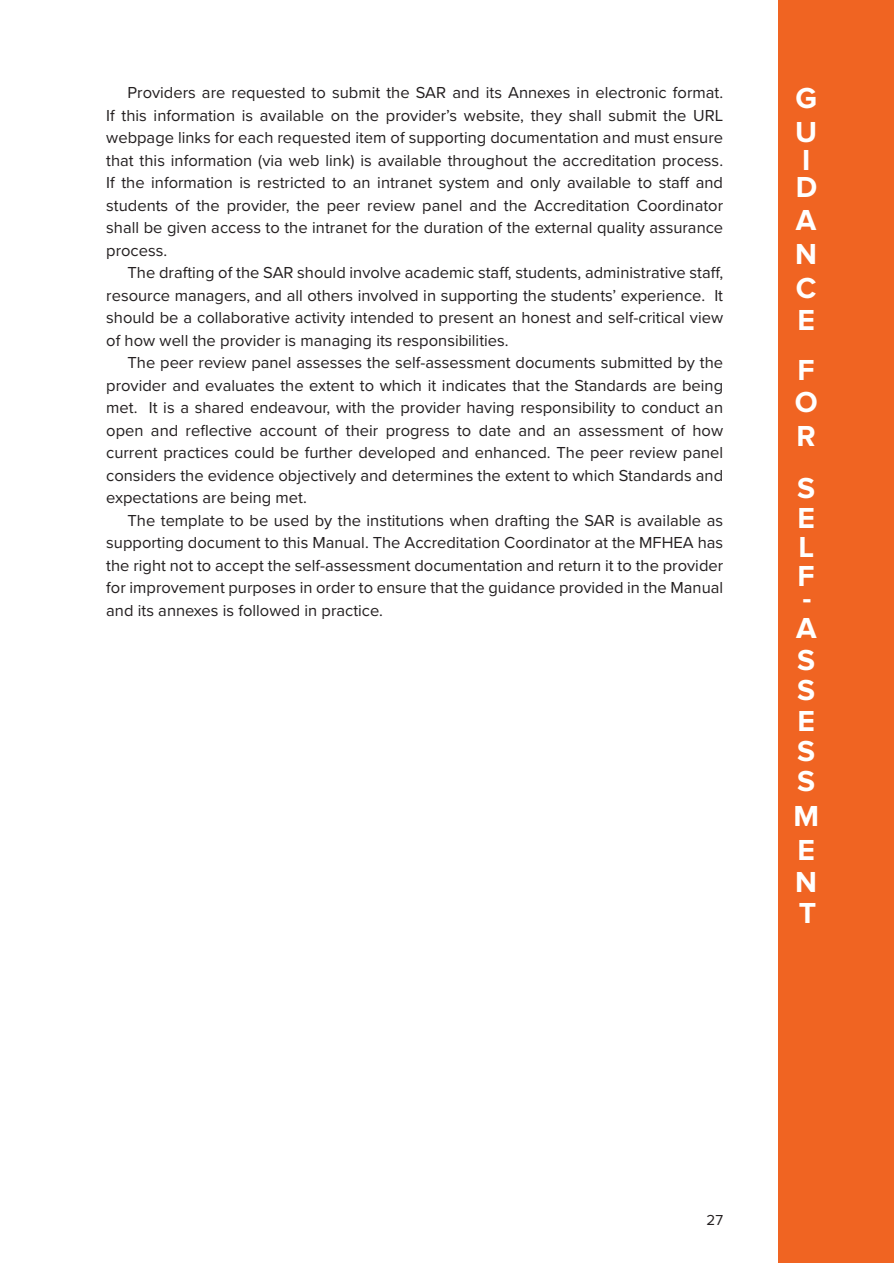
<style>
.page{position:relative;width:894px;height:1263px;background:#fff}
.page>*{position:absolute;margin:0;border:0;box-sizing:border-box;transform-origin:0 0}
.t1{font:700 30px/33.2px "Proxima Nova";color:#fff}
.Body_Text{font:16.5px/22.5px "Proxima Nova";color:#231f20;text-align:justify}
.t2{font:15px "Proxima Nova";color:#231f20}
</style>
<div class="page">
<div style="left:778px;top:0;width:115px;height:1263px;background:#f06422"></div>
<p class="Body_Text" style="left:106px;top:81px;width:618px;text-indent:21px">Providers are requested to submit the SAR and its Annexes in electronic format.<br>If this information is available on the provider’s website, they shall submit the URL webpage links for each requested item of supporting documentation and must ensure that this information (via web link) is available throughout the accreditation process.<br>If the information is restricted to an intranet system and only available to staff and students of the provider, the peer review panel and the Accreditation Coordinator shall be given access to the intranet for the duration of the external quality assurance process.</p>
<p class="Body_Text" style="left:106px;top:261px;width:618px;text-indent:21px">The drafting of the SAR should involve academic staff, students, administrative staff, resource managers, and all others involved in supporting the students’ experience. It should be a collaborative activity intended to present an honest and self-critical view of how well the provider is managing its responsibilities.</p>
<p class="Body_Text" style="left:106px;top:351px;width:618px;text-indent:21px">The peer review panel assesses the self-assessment documents submitted by the provider and evaluates the extent to which it indicates that the Standards are being met. It is a shared endeavour, with the provider having responsibility to conduct an open and reflective account of their progress to date and an assessment of how current practices could be further developed and enhanced. The peer review panel considers the evidence objectively and determines the extent to which Standards and expectations are being met.</p>
<p class="Body_Text" style="left:106px;top:508px;width:618px;text-indent:21px">The template to be used by the institutions when drafting the SAR is available as supporting document to this Manual. The Accreditation Coordinator at the MFHEA has the right not to accept the self-assessment documentation and return it to the provider for improvement purposes in order to ensure that the guidance provided in the Manual and its annexes is followed in practice.</p>
<h1 class="t1" style="left:795px;top:82px;width:23px;line-height:34.3px">G<br>U</h1>
<h1 class="t1" style="left:795px;top:147px;width:23px;line-height:27px">I<br>D</h1>
<h1 class="t1" style="left:795px;top:204px;width:23px;text-align:justify">A N C E</h1>
<h1 class="t1" style="left:794px;top:354px;width:24px;text-align:justify">F O R</h1>
<h1 class="t1" style="left:797px;top:473px;width:19px;line-height:29.5px;text-align:justify">S E L F</h1>
<h1 class="t1" style="left:796px;top:588px;width:22px;line-height:26.5px">-<br>A</h1>
<h1 class="t1" style="left:797px;top:645px;width:19px;line-height:30.5px;text-align:justify">S S E S S</h1>
<h1 class="t1" style="left:793px;top:800px;width:27px;line-height:32.4px">M<br>E<br>N<br>T</h1>
<p class="t2" style="left:706px;top:1208px;width:18px">27</p>
</div>
